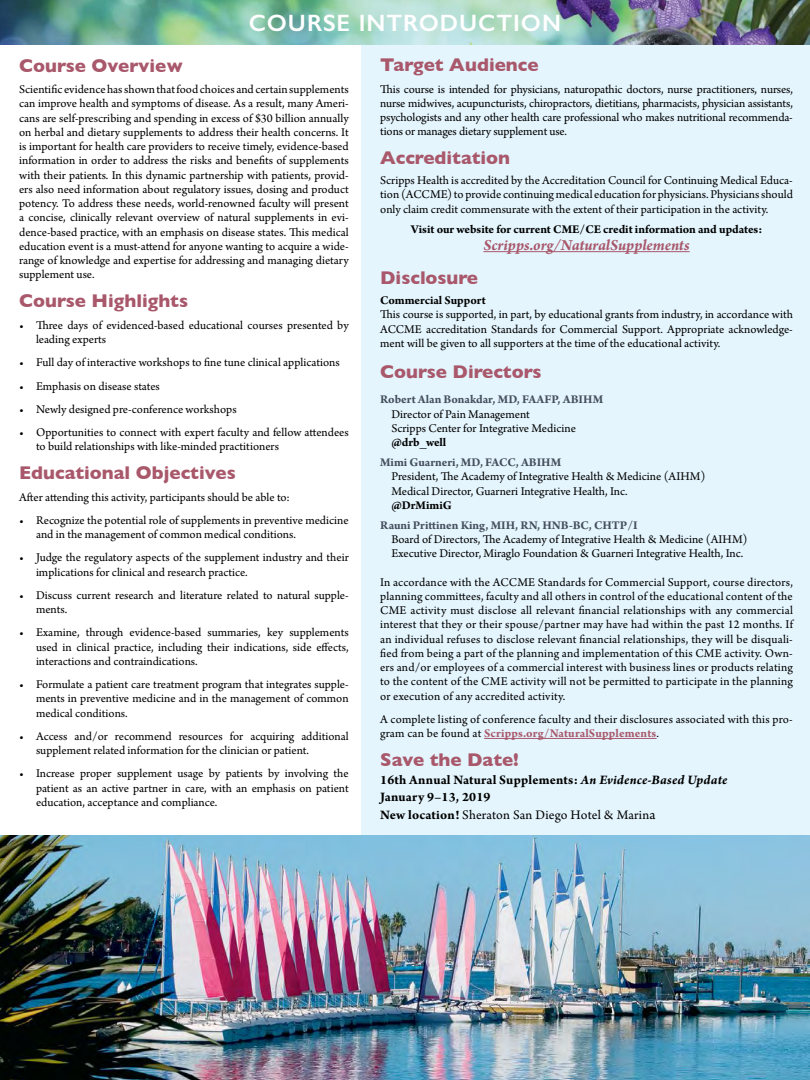
<style>
.page{position:relative;width:810px;height:1080px;background:#fff}
.page>*{position:absolute;margin:0;border:0;box-sizing:border-box;transform-origin:0 0}
.t1{font:600 23.75px "Gill Sans";letter-spacing:.04em;color:#fff}
.t2{font:700 18.75px "Gill Sans";color:#a9586b}
.t3{font:italic 700 16.25px "Arno Pro";color:#a9586b}
.smallest_print{font:700 13.75px "Arno Pro";letter-spacing:.015em;color:#000}
.smallest_print-2{font:13.75px "Arno Pro";letter-spacing:.01em;color:#000}
.body{font:12.5px/14.2px "Arno Pro";color:#000;text-align:justify}
.smallest_print-3{font:12.5px/14.2px "Arno Pro";letter-spacing:.015em;color:#000;text-align:justify}
.job_title{font:12.5px "Arno Pro";color:#000}
.description__small_p{font:12.5px/14.2px "Arno Pro";color:#000;text-align:justify}
.Doctor_name{font:700 12.5px "Arno Pro";color:#444e5c}
.job_title-2{font:700 12.5px "Arno Pro";color:#000}
.s1{font-weight:700;color:#a9586b}
.s2{font-style:italic}
.s3{font-weight:700}
.s4{font-size:15px}
</style>
<div class="page">
<div style="left:361px;top:44px;width:449px;height:792px;background:#e4f5fd"></div>
<img style="left:0;top:836px;width:810px;height:244px">
<img style="left:0;top:0;width:810px;height:44px">
<hr style="left:483px;top:251px;width:207px;height:1px;background:#a9586b">
<hr style="left:484px;top:738px;width:173px;height:1px;background:#a9586b">
<p class="t1" style="left:249px;top:8px;width:314px">COURSE INTRODUCTION</p>
<p class="t2" style="left:19px;top:50px;width:165px">Course Overview</p>
<p class="body" style="left:19px;top:83px;width:331px">Scientific evidence has shown that food choices and certain supplements can improve health and symptoms of disease. As a result, many Ameri&shy;cans are self-prescribing and spending in excess of $30 billion annually on herbal and dietary supplements to address their health concerns. It is important for health care providers to receive timely, evidence-based information in order to address the risks and benefits of supplements with their patients. In this dynamic partnership with patients, provid&shy;ers also need information about regulatory issues, dosing and product potency. To address these needs, world-renowned faculty will present a concise, clinically relevant overview of natural supplements in evi&shy;dence-based practice, with an emphasis on disease states. This medical education event is a must-attend for anyone wanting to acquire a wide&shy;range of knowledge and expertise for addressing and managing dietary supplement use.</p>
<p class="t2" style="left:19px;top:286px;width:171px">Course Highlights</p>
<p class="body" style="left:36px;top:319px;width:314px;text-indent:-17px">• Three days of evidenced-based educational courses presented by leading experts</p>
<p class="body" style="left:19px;top:356px;width:322px">• Full day of interactive workshops to fine tune clinical applications</p>
<p class="body" style="left:19px;top:379px;width:142px">• Emphasis on disease states</p>
<p class="body" style="left:19px;top:403px;width:219px">• Newly designed pre-conference workshops</p>
<p class="body" style="left:36px;top:426px;width:314px;text-indent:-17px">• Opportunities to connect with expert faculty and fellow attendees to build relationships with like-minded practitioners</p>
<p class="t2" style="left:19px;top:458px;width:218px">Educational Objectives</p>
<p class="body" style="left:19px;top:491px;width:272px">After attending this activity, participants should be able to:</p>
<p class="body" style="left:36px;top:514px;width:314px;text-indent:-17px">• Recognize the potential role of supplements in preventive medicine and in the management of common medical conditions.</p>
<p class="body" style="left:36px;top:551px;width:314px;text-indent:-17px">• Judge the regulatory aspects of the supplement industry and their implications for clinical and research practice.</p>
<p class="body" style="left:36px;top:589px;width:314px;text-indent:-17px">• Discuss current research and literature related to natural supple&shy;ments.</p>
<p class="body" style="left:36px;top:626px;width:314px;text-indent:-17px">• Examine, through evidence-based summaries, key supplements used in clinical practice, including their indications, side effects, interactions and contraindications.</p>
<p class="body" style="left:36px;top:678px;width:314px;text-indent:-17px">• Formulate a patient care treatment program that integrates supple&shy;ments in preventive medicine and in the management of common medical conditions.</p>
<p class="body" style="left:36px;top:730px;width:314px;text-indent:-17px">• Access and/or recommend resources for acquiring additional supplement related information for the clinician or patient.</p>
<p class="body" style="left:36px;top:767px;width:314px;text-indent:-17px">• Increase proper supplement usage by patients by involving the patient as an active partner in care, with an emphasis on patient education, acceptance and compliance.</p>
<p class="t2" style="left:380px;top:50px;width:160px">Target Audience</p>
<p class="body" style="left:380px;top:82px;width:414px">This course is intended for physicians, naturopathic doctors, nurse practitioners, nurses, nurse midwives, acupuncturists, chiropractors, dietitians, pharmacists, physician assistants, psychologists and any other health care professional who makes nutritional recommenda&shy;tions or manages dietary supplement use.</p>
<p class="t2" style="left:380px;top:143px;width:132px">Accreditation</p>
<p class="body" style="left:380px;top:174px;width:414px">Scripps Health is accredited by the Accreditation Council for Continuing Medical Educa&shy;tion (ACCME) to provide continuing medical education for physicians. Physicians should only claim credit commensurate with the extent of their participation in the activity.</p>
<p class="job_title-2" style="left:411px;top:222px;width:353px">Visit our website for current CME/CE credit information and updates:</p>
<p class="t3" style="left:483px;top:236px;width:208px">Scripps.org/NaturalSupplements</p>
<p class="t2" style="left:380px;top:263px;width:99px">Disclosure</p>
<p class="job_title-2" style="left:380px;top:293px;width:107px">Commercial Support</p>
<p class="description__small_p" style="left:380px;top:308px;width:414px">This course is supported, in part, by educational grants from industry, in accordance with ACCME accreditation Standards for Commercial Support. Appropriate acknowledge&shy;ment will be given to all supporters at the time of the educational activity.</p>
<p class="t2" style="left:380px;top:357px;width:163px">Course Directors</p>
<p class="Doctor_name" style="left:380px;top:392px;width:225px">Robert Alan Bonakdar, MD, FAAFP, ABIHM</p>
<p class="job_title" style="left:391px;top:407px;width:140px">Director of Pain Management</p>
<p class="job_title" style="left:391px;top:421px;width:186px">Scripps Center for Integrative Medicine</p>
<p class="job_title-2" style="left:391px;top:435px;width:56px">@drb_well</p>
<p class="Doctor_name" style="left:380px;top:455px;width:183px">Mimi Guarneri, MD, FACC, ABIHM</p>
<p class="job_title" style="left:391px;top:469px;width:315px">President, The Academy of Integrative Health &amp; Medicine (AIHM)</p>
<p class="job_title" style="left:391px;top:484px;width:238px">Medical Director, Guarneri Integrative Health, Inc.</p>
<p class="job_title-2" style="left:391px;top:498px;width:62px">@DrMimiG</p>
<p class="Doctor_name" style="left:380px;top:518px;width:259px">Rauni Prittinen King, MIH, RN, HNB-BC, CHTP/I</p>
<p class="job_title" style="left:391px;top:532px;width:358px">Board of Directors, The Academy of Integrative Health &amp; Medicine (AIHM)</p>
<p class="job_title" style="left:391px;top:546px;width:353px">Executive Director, Miraglo Foundation &amp; Guarneri Integrative Health, Inc.</p>
<p class="smallest_print-3" style="left:380px;top:575px;width:414px">In accordance with the ACCME Standards for Commercial Support, course directors, planning committees, faculty and all others in control of the educational content of the CME activity must disclose all relevant financial relationships with any commercial interest that they or their spouse/partner may have had within the past 12 months. If an individual refuses to disclose relevant financial relationships, they will be disquali&shy;fied from being a part of the planning and implementation of this CME activity. Own&shy;ers and/or employees of a commercial interest with business lines or products relating to the content of the CME activity will not be permitted to participate in the planning or execution of any accredited activity.</p>
<p class="smallest_print-3" style="left:380px;top:713px;width:414px">A complete listing of conference faculty and their disclosures associated with this pro&shy;gram can be found at <span class="s1">Scripps.org/NaturalSupplements</span>.</p>
<p class="t2" style="left:380px;top:745px;width:140px">Save the Date!</p>
<p class="smallest_print" style="left:380px;top:772px;width:349px">16th Annual Natural Supplements: <span class="s2">An Evidence-Based Update</span></p>
<p class="smallest_print" style="left:380px;top:789px;width:112px">January 9–13, 2019</p>
<p class="smallest_print-2" style="left:380px;top:807px;width:277px"><span class="s3">New location!</span> Sheraton San Diego Hotel &amp; Marin<span class="s4">a</span></p>
</div>
